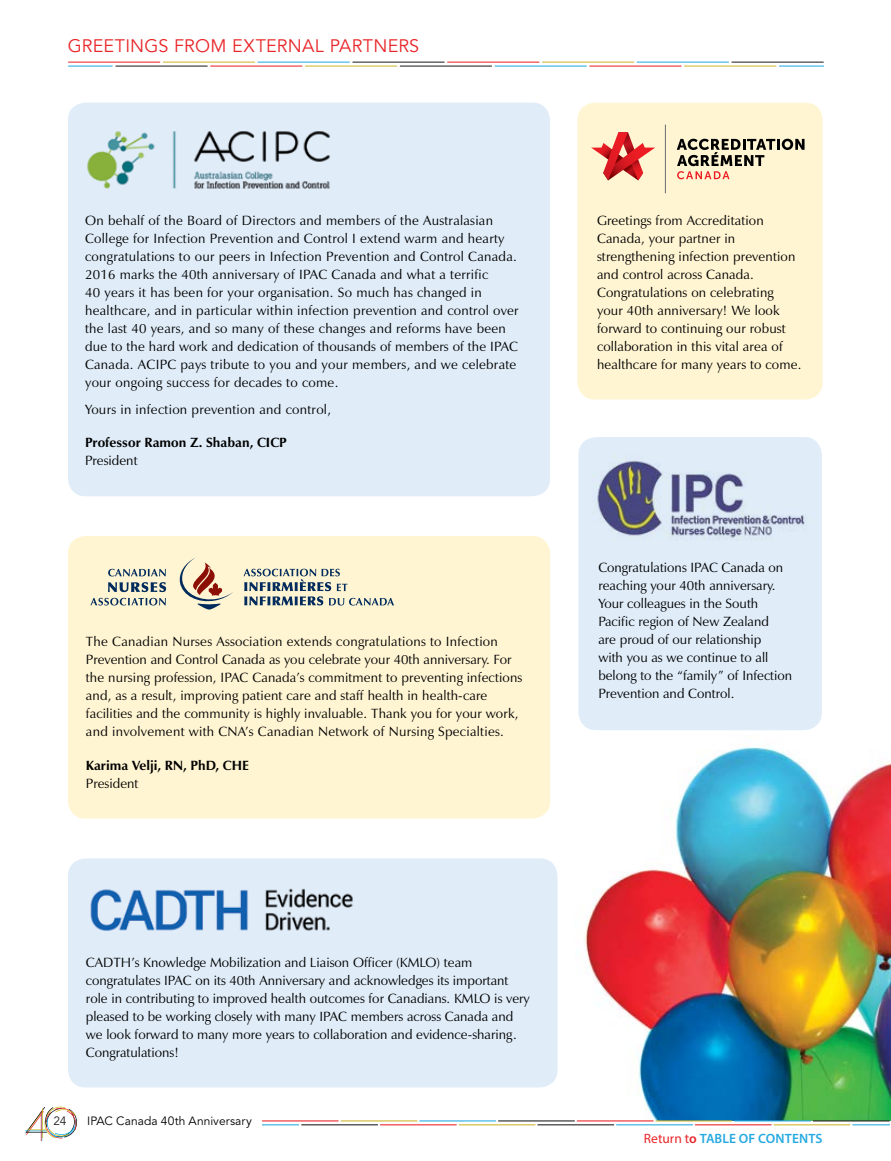
<style>
.page{position:relative;width:891px;height:1161px;background:#fff}
.page>*{position:absolute;margin:0;border:0;box-sizing:border-box;transform-origin:0 0}
.t1{font:18px "Avenir";letter-spacing:.01em;color:#e92629}
.t2{font:13.5px/18px "Zapf Humanist 601 BT";letter-spacing:.01em;color:#000}
.t3{font:700 13.5px "Zapf Humanist 601 BT";color:#000}
.t4{font:600 13.5px "Myriad Pro";letter-spacing:.01em;color:#27aae1}
.t5{font:12px "Avenir";letter-spacing:.005em;color:#000}
.t6{font:12px "Avenir";color:#222021}
.s1{font-weight:400;color:#e92629}
.s2{color:#e92629}
</style>
<div class="page">
<hr style="left:68px;top:62px;width:92px;height:1px;background:#e92629">
<hr style="left:353px;top:62px;width:91px;height:1px;background:#222021">
<hr style="left:258px;top:62px;width:91px;height:1px;background:#27aae1">
<hr style="left:163px;top:62px;width:92px;height:1px;background:#cfb62f">
<hr style="left:448px;top:62px;width:91px;height:1px;background:#e92629">
<hr style="left:732px;top:62px;width:91px;height:1px;background:#222021">
<hr style="left:637px;top:62px;width:92px;height:1px;background:#27aae1">
<hr style="left:542px;top:62px;width:92px;height:1px;background:#cfb62f">
<hr style="left:116px;top:66px;width:91px;height:1px;background:#222021">
<hr style="left:400px;top:66px;width:92px;height:1px;background:#222021">
<hr style="left:305px;top:66px;width:92px;height:1px;background:#cfb62f">
<hr style="left:211px;top:66px;width:91px;height:1px;background:#e92629">
<hr style="left:495px;top:66px;width:91px;height:1px;background:#27aae1">
<hr style="left:779px;top:66px;width:45px;height:1px;background:#27aae1">
<hr style="left:685px;top:66px;width:91px;height:1px;background:#cfb62f">
<hr style="left:590px;top:66px;width:91px;height:1px;background:#e92629">
<hr style="left:68px;top:66px;width:44px;height:1px;background:#27aae1">
<div style="left:578px;top:103px;width:245px;height:297px;background:#fff5d3;border-radius:18px"></div>
<div style="left:68px;top:536px;width:482px;height:283px;background:#fff5d3;border-radius:18px"></div>
<div style="left:68px;top:858px;width:490px;height:230px;background:#e0edf9;border-radius:18px"></div>
<hr style="left:665px;top:125px;width:1px;height:68px;background:#6d6e71">
<svg style="left:591px;top:132px;width:64px;height:48px"></svg>
<svg style="left:677px;top:139px;width:128px;height:40px"></svg>
<svg style="left:244px;top:569px;width:150px;height:37px"></svg>
<svg style="left:179px;top:558px;width:54px;height:52px"></svg>
<svg style="left:108px;top:569px;width:58px;height:7px"></svg>
<svg style="left:108px;top:582px;width:58px;height:10px"></svg>
<svg style="left:90px;top:598px;width:76px;height:7px"></svg>
<img style="left:90px;top:888px;width:263px;height:43px">
<div style="left:68px;top:103px;width:482px;height:393px;background:#e0edf9;border-radius:18px"></div>
<img style="left:87px;top:131px;width:243px;height:58px">
<div style="left:578px;top:437px;width:244px;height:293px;background:#e0edf9;border-radius:18px"></div>
<img style="left:595px;top:454px;width:210px;height:87px">
<img style="left:584px;top:744px;width:307px;height:376px">
<svg style="left:25px;top:1106px;width:52px;height:35px"></svg>
<hr style="left:262px;top:1120px;width:76px;height:1px;background:#e92629">
<hr style="left:498px;top:1120px;width:76px;height:1px;background:#222021">
<hr style="left:420px;top:1120px;width:76px;height:1px;background:#27aae1">
<hr style="left:341px;top:1120px;width:76px;height:1px;background:#cfb62f">
<hr style="left:577px;top:1120px;width:76px;height:1px;background:#e92629">
<hr style="left:813px;top:1120px;width:76px;height:1px;background:#222021">
<hr style="left:735px;top:1120px;width:76px;height:1px;background:#27aae1">
<hr style="left:656px;top:1120px;width:76px;height:1px;background:#cfb62f">
<hr style="left:302px;top:1124px;width:76px;height:1px;background:#222021">
<hr style="left:538px;top:1124px;width:76px;height:1px;background:#222021">
<hr style="left:459px;top:1124px;width:76px;height:1px;background:#cfb62f">
<hr style="left:380px;top:1124px;width:76px;height:1px;background:#e92629">
<hr style="left:617px;top:1124px;width:76px;height:1px;background:#27aae1">
<hr style="left:853px;top:1124px;width:37px;height:1px;background:#27aae1">
<hr style="left:774px;top:1124px;width:76px;height:1px;background:#cfb62f">
<hr style="left:695px;top:1124px;width:76px;height:1px;background:#e92629">
<hr style="left:262px;top:1124px;width:37px;height:1px;background:#27aae1">
<h1 class="t1" style="left:68px;top:35px;width:353px">GREETINGS FROM EXTERNAL PARTNERS</h1>
<p class="t2" style="left:85px;top:211px;width:435px">On behalf of the Board of Directors and members of the Australasian College for Infection Prevention and Control I extend warm and hearty congratulations to our peers in Infection Prevention and Control Canada.<br>2016 marks the 40th anniversary of IPAC Canada and what a terrific<br>40 years it has been for your organisation. So much has changed in healthcare, and in particular within infection prevention and control over the last 40 years, and so many of these changes and reforms have been due to the hard work and dedication of thousands of members of the IPAC Canada. ACIPC pays tribute to you and your members, and we celebrate your ongoing success for decades to come.</p>
<p class="t2" style="left:85px;top:400px;width:248px">Yours in infection prevention and control,</p>
<p class="t3" style="left:85px;top:434px;width:203px">Professor Ramon Z. Shaban, CICP</p>
<p class="t2" style="left:85px;top:451px;width:54px">President</p>
<p class="t2" style="left:86px;top:632px;width:438px">The Canadian Nurses Association extends congratulations to Infection Prevention and Control Canada as you celebrate your 40th anniversary. For the nursing profession, IPAC Canada’s commitment to preventing infections and, as a result, improving patient care and staff health in health-care facilities and the community is highly invaluable. Thank you for your work, and involvement with CNA’s Canadian Network of Nursing Specialties.</p>
<p class="t3" style="left:86px;top:757px;width:165px">Karima Velji, RN, PhD, CHE</p>
<p class="t2" style="left:86px;top:775px;width:54px">President</p>
<p class="t2" style="left:86px;top:953px;width:445px">CADTH’s Knowledge Mobilization and Liaison Officer (KMLO) team congratulates IPAC on its 40th Anniversary and acknowledges its important role in contributing to improved health outcomes for Canadians. KMLO is very pleased to be working closely with many IPAC members across Canada and we look forward to many more years to collaboration and evidence-sharing.<br>Congratulations!</p>
<p class="t6" style="left:53px;top:1114px;width:15px">24</p>
<p class="t5" style="left:87px;top:1114px;width:166px">IPAC Canada 40th Anniversary</p>
<p class="t2" style="left:597px;top:211px;width:206px">Greetings from Accreditation<br>Canada, your partner in strengthening infection prevention and control across Canada.<br>Congratulations on celebrating your 40th anniversary! We look forward to continuing our robust collaboration in this vital area of healthcare for many years to come.</p>
<p class="t2" style="left:598px;top:559px;width:195px">Congratulations IPAC Canada on reaching your 40th anniversary.<br>Your colleagues in the South<br>Pacific region of New Zealand<br>are proud of our relationship<br>with you as we continue to all belong to the “family” of Infection<br>Prevention and Control.</p>
<p class="t4" style="left:644px;top:1130px;width:180px"><span class="s1">Return t</span><span class="s2">o</span> TABLE OF CONTENTS</p>
</div>
